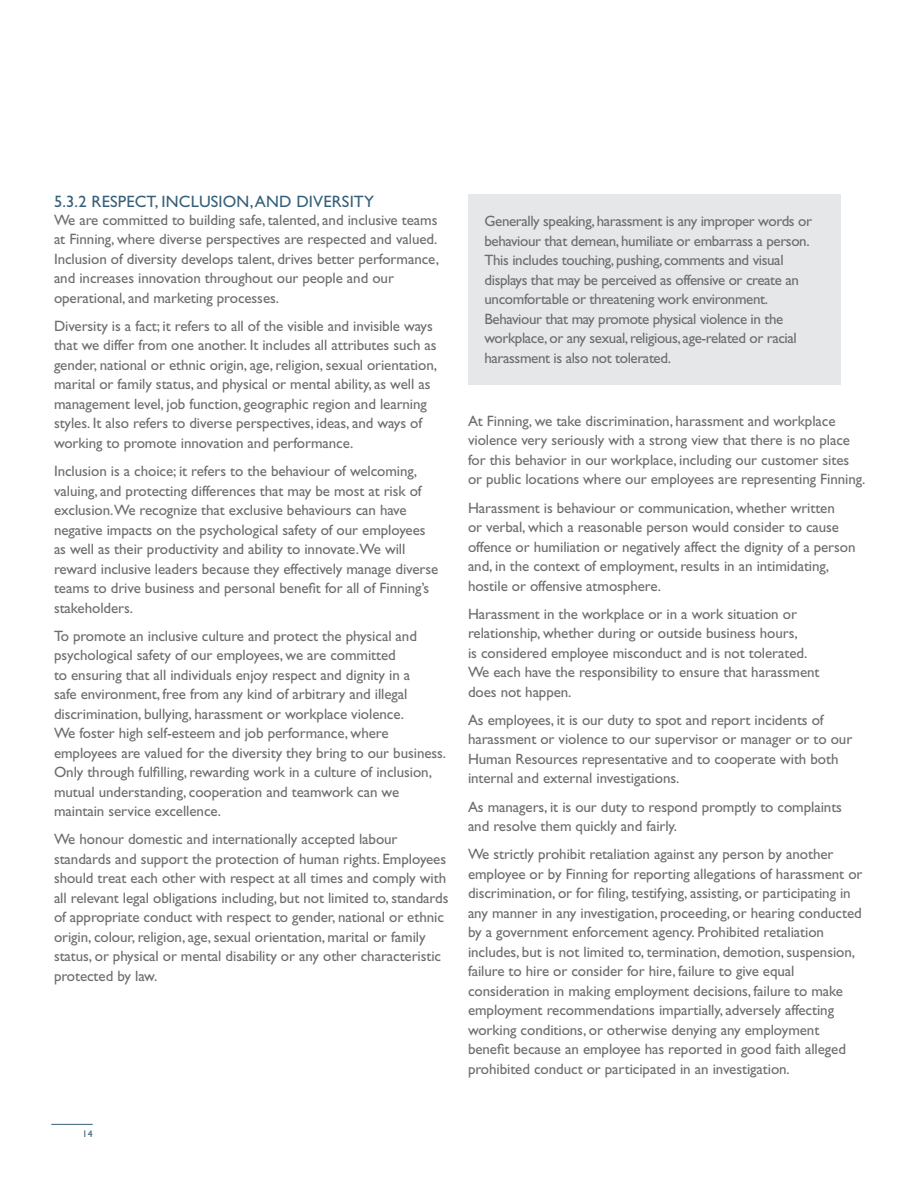
<style>
.page{position:relative;width:918px;height:1188px;background:#fff}
.page>*{position:absolute;margin:0;border:0;box-sizing:border-box;transform-origin:0 0}
.t1{font:16.5px "Gill Sans Std";letter-spacing:.01em;color:#366079}
.Bullets{font:15px/19.5px "Gill Sans Std";letter-spacing:-.005em;color:#6d6c6f}
.body{font:15px/19.5px "Gill Sans Std";letter-spacing:-.025em;color:#6d6c6f}
.t2{font:9.75px "Gill Sans Std";color:#366079}
</style>
<div class="page">
<hr style="left:51px;top:1124px;width:42px;height:1px;background:#366079">
<div style="left:468px;top:194px;width:373px;height:190px;background:#e6e7e8"></div>
<p class="t1" style="left:54px;top:192px;width:322px">5.3.2 RESPECT, INCLUSION, AND DIVERSITY</p>
<p class="Bullets" style="left:54px;top:210px;width:386px">We are committed to building safe, talented, and inclusive teams at Finning, where diverse perspectives are respected and valued.<br>Inclusion of diversity develops talent, drives better performance, and increases innovation throughout our people and our operational, and marketing processes.</p>
<p class="Bullets" style="left:54px;top:316px;width:385px">Diversity is a fact; it refers to all of the visible and invisible ways that we differ from one another. It includes all attributes such as gender, national or ethnic origin, age, religion, sexual orientation, marital or family status, and physical or mental ability, as well as management level, job function, geographic region and learning styles. It also refers to diverse perspectives, ideas, and ways of working to promote innovation and performance.</p>
<p class="Bullets" style="left:54px;top:461px;width:386px">Inclusion is a choice; it refers to the behaviour of welcoming, valuing, and protecting differences that may be most at risk of exclusion.We recognize that exclusive behaviours can have negative impacts on the psychological safety of our employees as well as their productivity and ability to innovate.We will reward inclusive leaders because they effectively manage diverse teams to drive business and personal benefit for all of Finning’s stakeholders.</p>
<p class="Bullets" style="left:54px;top:626px;width:394px">To promote an inclusive culture and protect the physical and psychological safety of our employees, we are committed<br>to ensuring that all individuals enjoy respect and dignity in a<br>safe environment, free from any kind of arbitrary and illegal discrimination, bullying, harassment or workplace violence.<br>We foster high self-esteem and job performance, where employees are valued for the diversity they bring to our business.<br>Only through fulfilling, rewarding work in a culture of inclusion, mutual understanding, cooperation and teamwork can we maintain service excellence.</p>
<p class="Bullets" style="left:54px;top:830px;width:396px">We honour domestic and internationally accepted labour standards and support the protection of human rights. Employees should treat each other with respect at all times and comply with all relevant legal obligations including, but not limited to, standards of appropriate conduct with respect to gender, national or ethnic origin, colour, religion, age, sexual orientation, marital or family status, or physical or mental disability or any other characteristic protected by law.</p>
<p class="body" style="left:484px;top:212px;width:329px">Generally speaking, harassment is any improper words or behaviour that demean, humiliate or embarrass a person.<br>This includes touching, pushing, comments and visual displays that may be perceived as offensive or create an uncomfortable or threatening work environment.<br>Behaviour that may promote physical violence in the workplace, or any sexual, religious, age-related or racial harassment is also not tolerated.</p>
<p class="Bullets" style="left:468px;top:411px;width:399px">At Finning, we take discrimination, harassment and workplace violence very seriously with a strong view that there is no place for this behavior in our workplace, including our customer sites or public locations where our employees are representing Finning.</p>
<p class="Bullets" style="left:468px;top:498px;width:389px">Harassment is behaviour or communication, whether written<br>or verbal, which a reasonable person would consider to cause offence or humiliation or negatively affect the dignity of a person and, in the context of employment, results in an intimidating, hostile or offensive atmosphere.</p>
<p class="Bullets" style="left:468px;top:604px;width:353px">Harassment in the workplace or in a work situation or relationship, whether during or outside business hours,<br>is considered employee misconduct and is not tolerated.<br>We each have the responsibility to ensure that harassment does not happen.</p>
<p class="Bullets" style="left:468px;top:710px;width:386px">As employees, it is our duty to spot and report incidents of harassment or violence to our supervisor or manager or to our Human Resources representative and to cooperate with both internal and external investigations.</p>
<p class="Bullets" style="left:468px;top:797px;width:376px">As managers, it is our duty to respond promptly to complaints and resolve them quickly and fairly.</p>
<p class="Bullets" style="left:468px;top:844px;width:396px">We strictly prohibit retaliation against any person by another employee or by Finning for reporting allegations of harassment or discrimination, or for filing, testifying, assisting, or participating in any manner in any investigation, proceeding, or hearing conducted by a government enforcement agency. Prohibited retaliation includes, but is not limited to, termination, demotion, suspension, failure to hire or consider for hire, failure to give equal consideration in making employment decisions, failure to make employment recommendations impartially, adversely affecting working conditions, or otherwise denying any employment benefit because an employee has reported in good faith alleged prohibited conduct or participated in an investigation.</p>
<p class="t2" style="left:83px;top:1128px;width:12px">14</p>
</div>
